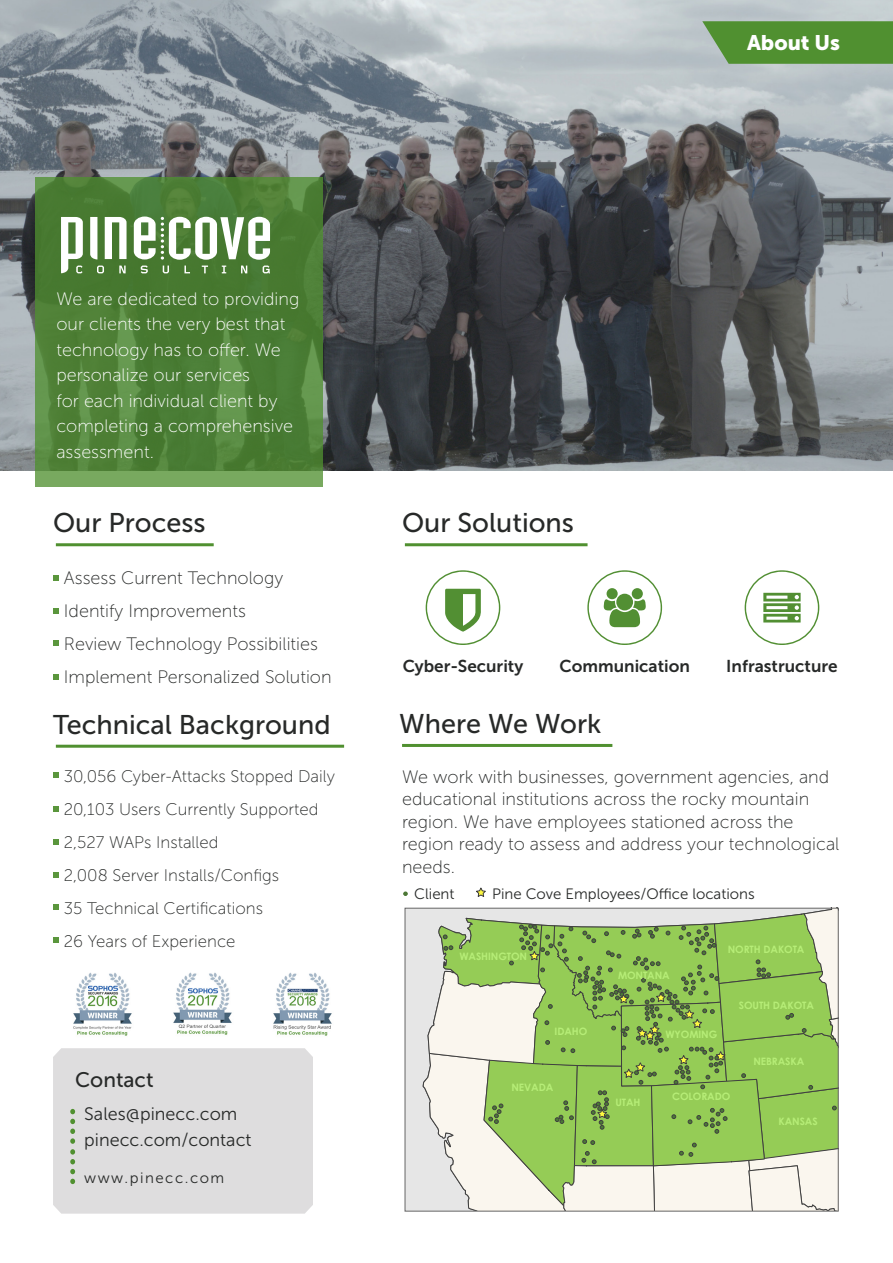
<style>
.page{position:relative;width:893px;height:1263px;background:#fff}
.page>*{position:absolute;margin:0;border:0;box-sizing:border-box;transform-origin:0 0}
.Title_2{font:27px "Museo Sans 500";color:#272928}
.Slogan{font:21px "Museo Sans 900";color:#fff}
.Slogan-2{font:21px "Museo Sans 500";color:#272928}
.Text_3{font:18px/22.5px "Museo Sans 100";color:#272928}
.Text_3-2{font:18px/25.5px "Museo Sans 100";color:#fff}
.Text_3-3{font:18px "Museo Sans 300";color:#272928}
.Slogan-3{font:17.1px "Museo Sans 700";color:#272928}
.Text_3-4{font:16.8px "Museo Sans 100";color:#272928}
.Slogan-4{font:15px "Museo Sans 300";color:#272928}
.Text{font:15px "Museo Sans 300";letter-spacing:.1em;color:#272928}
.t1{font:700 10.2px "Century Gothic";letter-spacing:-.01em;color:#b6ed77}
</style>
<div class="page">
<img style="left:0;top:0;width:893px;height:470px">
<svg style="left:702px;top:21px;width:191px;height:43px;background:#58943c"></svg>
<svg style="left:35px;top:177px;width:288px;height:309px;background:#4f8138"></svg>
<svg style="left:53px;top:575px;width:6px;height:6px"></svg>
<svg style="left:53px;top:608px;width:6px;height:5px"></svg>
<svg style="left:53px;top:674px;width:6px;height:6px"></svg>
<svg style="left:53px;top:640px;width:6px;height:6px"></svg>
<hr style="left:56px;top:543px;width:158px;height:3px;background:#509030">
<hr style="left:56px;top:745px;width:288px;height:3px;background:#509030">
<hr style="left:402px;top:744px;width:210px;height:3px;background:#509030">
<hr style="left:405px;top:543px;width:183px;height:3px;background:#509030">
<svg style="left:403px;top:891px;width:5px;height:5px"></svg>
<svg style="left:476px;top:887px;width:10px;height:10px"></svg>
<svg style="left:53px;top:772px;width:6px;height:6px"></svg>
<div style="left:53px;top:1048px;width:260px;height:166px;background:#deddde"></div>
<svg style="left:426px;top:570px;width:74px;height:75px"></svg>
<svg style="left:745px;top:570px;width:74px;height:75px"></svg>
<svg style="left:587px;top:570px;width:75px;height:75px"></svg>
<svg style="left:53px;top:806px;width:6px;height:6px"></svg>
<svg style="left:53px;top:839px;width:6px;height:6px"></svg>
<svg style="left:53px;top:872px;width:6px;height:5px"></svg>
<svg style="left:53px;top:904px;width:6px;height:6px"></svg>
<svg style="left:53px;top:937px;width:6px;height:6px"></svg>
<img style="left:273px;top:972px;width:59px;height:64px">
<img style="left:73px;top:972px;width:59px;height:64px">
<img style="left:173px;top:972px;width:59px;height:63px">
<div style="left:405px;top:908px;width:433px;height:302px;background:#e6e6e6"></div>
<svg style="left:423px;top:908px;width:415px;height:303px;background:#b0cf87"></svg>
<svg style="left:90px;top:217px;width:7px;height:42px"></svg>
<svg style="left:105px;top:217px;width:22px;height:42px"></svg>
<svg style="left:134px;top:216px;width:136px;height:44px"></svg>
<svg style="left:61px;top:217px;width:22px;height:56px"></svg>
<svg style="left:97px;top:266px;width:7px;height:7px"></svg>
<svg style="left:119px;top:266px;width:7px;height:7px"></svg>
<svg style="left:141px;top:266px;width:7px;height:7px"></svg>
<svg style="left:163px;top:266px;width:6px;height:7px"></svg>
<svg style="left:184px;top:266px;width:6px;height:7px"></svg>
<svg style="left:202px;top:266px;width:6px;height:7px"></svg>
<svg style="left:222px;top:266px;width:4px;height:7px"></svg>
<svg style="left:241px;top:266px;width:6px;height:7px"></svg>
<svg style="left:263px;top:266px;width:7px;height:7px"></svg>
<p class="Slogan" style="left:747px;top:31px;width:94px">About Us</p>
<p class="Text_3-2" style="left:56px;top:286px;width:244px">We are dedicated to providing our clients the very best that technology has to offer. We personalize our services<br>for each individual client by completing a comprehensive assessment.</p>
<p class="Title_2" style="left:53px;top:508px;width:154px">Our Process</p>
<p class="Text_3" style="left:64px;top:566px;width:221px">Assess Current Technology</p>
<p class="Text_3" style="left:64px;top:599px;width:184px">Identify Improvements</p>
<p class="Text_3" style="left:64px;top:632px;width:256px">Review Technology Possibilities</p>
<p class="Text_3" style="left:64px;top:665px;width:269px">Implement Personalized Solution</p>
<p class="Title_2" style="left:402px;top:508px;width:173px">Our Solutions</p>
<p class="Slogan-3" style="left:403px;top:657px;width:122px">Cyber-Security</p>
<p class="Slogan-3" style="left:559px;top:657px;width:132px">Communication</p>
<p class="Slogan-3" style="left:726px;top:657px;width:113px">Infrastructure</p>
<p class="Title_2" style="left:53px;top:710px;width:279px">Technical Background</p>
<p class="Title_2" style="left:399px;top:709px;width:204px">Where We Work</p>
<p class="Text_3-4" style="left:64px;top:767px;width:273px">30,056 Cyber-Attacks Stopped Daily</p>
<p class="Text_3-4" style="left:64px;top:800px;width:256px">20,103 Users Currently Supported</p>
<p class="Text_3-4" style="left:64px;top:833px;width:156px">2,527 WAPs Installed</p>
<p class="Text_3-4" style="left:64px;top:866px;width:217px">2,008 Server Installs/Configs</p>
<p class="Text_3-4" style="left:64px;top:899px;width:201px">35 Technical Certifications</p>
<p class="Text_3-4" style="left:64px;top:932px;width:173px">26 Years of Experience</p>
<p class="Slogan-2" style="left:75px;top:1068px;width:80px">Contact</p>
<p class="Text_3-3" style="left:84px;top:1104px;width:155px">Sales@pinecc.com</p>
<p class="Text_3-3" style="left:84px;top:1130px;width:169px">pinecc.com/contact</p>
<p class="Text" style="left:84px;top:1170px;width:142px">www.pinecc.com</p>
<p class="Text_3" style="left:402px;top:765px;width:439px">We work with businesses, government agencies, and educational institutions across the rocky mountain region. We have employees stationed across the region ready to assess and address your technological needs.</p>
<p class="Slogan-4" style="left:414px;top:885px;width:42px">Client</p>
<p class="Slogan-4" style="left:492px;top:885px;width:264px">Pine Cove Employees/Office locations</p>
<p class="t1" style="left:459px;top:948px;width:69px">WASHINGTON</p>
<p class="t1" style="left:618px;top:967px;width:53px">MONTANA</p>
<p class="t1" style="left:555px;top:1023px;width:34px">IDAHO</p>
<p class="t1" style="left:665px;top:1027px;width:53px">WYOMING</p>
<p class="t1" style="left:728px;top:942px;width:78px">NORTH DAKOTA</p>
<p class="t1" style="left:739px;top:997px;width:77px">SOUTH DAKOTA</p>
<p class="t1" style="left:753px;top:1053px;width:52px">NEBRASKA</p>
<p class="t1" style="left:511px;top:1079px;width:43px">NEVADA</p>
<p class="t1" style="left:615px;top:1094px;width:27px">UTAH</p>
<p class="t1" style="left:672px;top:1088px;width:60px">COLORADO</p>
<p class="t1" style="left:778px;top:1114px;width:41px">KANSAS</p>
</div>
